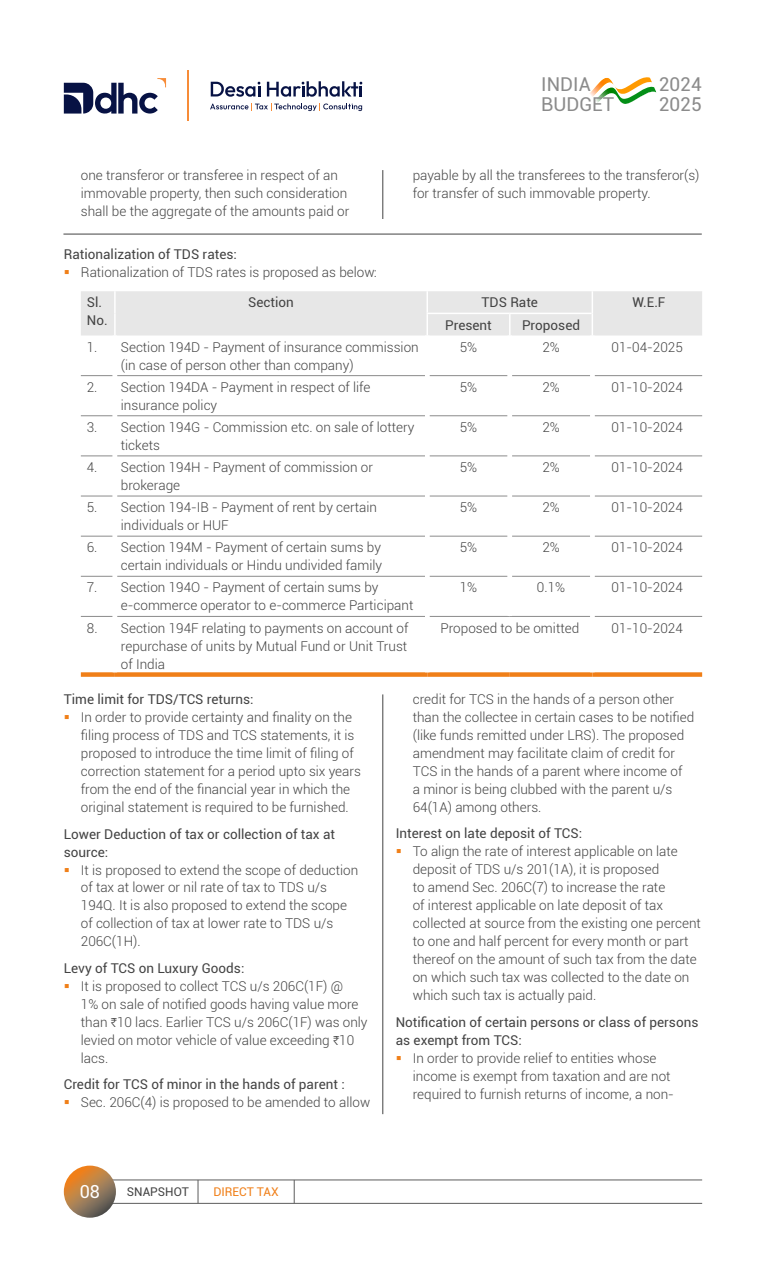
<style>
.page{position:relative;width:766px;height:1263px;background:#fff}
.page>*{position:absolute;margin:0;border:0;box-sizing:border-box;transform-origin:0 0}
.t1{font:19.05px/19.6px "Roboto";color:#8b8b8b}
.t2{font:18px "Roboto";color:#fff}
.t3{font:300 13.5px/18px "Roboto";color:#434343}
.t4{font:13.5px/18px "Roboto";color:#434343}
.t5{font:12px "Roboto";color:#f07f18}
.t6{font:12px "Roboto";color:#434343}
.s1{color:#f07f18}
.s2{font-family:"ITF Rupee";font-weight:400}
</style>
<div class="page">
<hr style="left:382px;top:170px;width:1px;height:49px;background:#434343">
<hr style="left:382px;top:694px;width:1px;height:420px;background:#434343">
<hr style="left:63px;top:234px;width:638px;height:1px;background:#434343">
<hr style="left:81px;top:375px;width:32px;height:1px;background:#8b8b8b">
<hr style="left:117px;top:375px;width:308px;height:1px;background:#8b8b8b">
<hr style="left:429px;top:375px;width:78px;height:1px;background:#8b8b8b">
<hr style="left:512px;top:375px;width:78px;height:1px;background:#8b8b8b">
<hr style="left:594px;top:375px;width:108px;height:1px;background:#8b8b8b">
<hr style="left:81px;top:415px;width:32px;height:1px;background:#8b8b8b">
<hr style="left:117px;top:415px;width:308px;height:1px;background:#8b8b8b">
<hr style="left:429px;top:415px;width:78px;height:1px;background:#8b8b8b">
<hr style="left:512px;top:415px;width:78px;height:1px;background:#8b8b8b">
<hr style="left:594px;top:415px;width:108px;height:1px;background:#8b8b8b">
<hr style="left:81px;top:455px;width:32px;height:1px;background:#8b8b8b">
<hr style="left:117px;top:455px;width:308px;height:1px;background:#8b8b8b">
<hr style="left:429px;top:455px;width:78px;height:1px;background:#8b8b8b">
<hr style="left:512px;top:455px;width:78px;height:1px;background:#8b8b8b">
<hr style="left:594px;top:455px;width:108px;height:1px;background:#8b8b8b">
<hr style="left:81px;top:496px;width:32px;height:1px;background:#8b8b8b">
<hr style="left:117px;top:496px;width:308px;height:1px;background:#8b8b8b">
<hr style="left:429px;top:496px;width:78px;height:1px;background:#8b8b8b">
<hr style="left:512px;top:496px;width:78px;height:1px;background:#8b8b8b">
<hr style="left:594px;top:496px;width:108px;height:1px;background:#8b8b8b">
<hr style="left:81px;top:536px;width:32px;height:1px;background:#8b8b8b">
<hr style="left:117px;top:536px;width:308px;height:1px;background:#8b8b8b">
<hr style="left:429px;top:536px;width:78px;height:1px;background:#8b8b8b">
<hr style="left:512px;top:536px;width:78px;height:1px;background:#8b8b8b">
<hr style="left:594px;top:536px;width:108px;height:1px;background:#8b8b8b">
<hr style="left:81px;top:576px;width:32px;height:1px;background:#8b8b8b">
<hr style="left:117px;top:576px;width:308px;height:1px;background:#8b8b8b">
<hr style="left:429px;top:576px;width:78px;height:1px;background:#8b8b8b">
<hr style="left:512px;top:576px;width:78px;height:1px;background:#8b8b8b">
<hr style="left:594px;top:576px;width:108px;height:1px;background:#8b8b8b">
<hr style="left:81px;top:616px;width:32px;height:1px;background:#8b8b8b">
<hr style="left:117px;top:616px;width:308px;height:1px;background:#8b8b8b">
<hr style="left:429px;top:616px;width:80px;height:1px;background:#8b8b8b">
<hr style="left:509px;top:616px;width:81px;height:1px;background:#8b8b8b">
<hr style="left:594px;top:616px;width:108px;height:1px;background:#8b8b8b">
<div style="left:81px;top:291px;width:621px;height:44px;background:#e7e7e7"></div>
<hr style="left:591px;top:313px;width:2px;height:22px;background:#fff">
<div style="left:81px;top:672px;width:34px;height:5px;background:#f07f18"></div>
<div style="left:115px;top:672px;width:312px;height:5px;background:#f07f18"></div>
<div style="left:427px;top:672px;width:82px;height:5px;background:#f07f18"></div>
<div style="left:509px;top:672px;width:83px;height:5px;background:#f07f18"></div>
<div style="left:592px;top:672px;width:110px;height:5px;background:#f07f18"></div>
<svg style="left:589px;top:77px;width:67px;height:27px"></svg>
<svg style="left:64px;top:78px;width:102px;height:36px"></svg>
<hr style="left:188px;top:71px;width:1px;height:50px;background:#f78c38">
<svg style="left:211px;top:82px;width:49px;height:15px"></svg>
<svg style="left:267px;top:81px;width:95px;height:16px"></svg>
<svg style="left:210px;top:103px;width:152px;height:8px"></svg>
<hr style="left:100px;top:1179px;width:602px;height:1px;background:#5c5c5c">
<svg style="left:197px;top:1180px;width:1px;height:23px"></svg>
<svg style="left:294px;top:1180px;width:1px;height:23px"></svg>
<hr style="left:100px;top:1203px;width:602px;height:1px;background:#5c5c5c">
<svg style="left:64px;top:1165px;width:52px;height:53px"></svg>
<h1 class="t1" style="left:541px;top:74px;width:74px">INDIA<br>BUDGET</h1>
<h1 class="t1" style="left:658px;top:74px;width:44px">2024<br>2025</h1>
<p class="t3" style="left:81px;top:165px;width:270px">one transferor or transferee in respect of an immovable property, then such consideration shall be the aggregate of the amounts paid or</p>
<p class="t3" style="left:412px;top:165px;width:288px">payable by all the transferees to the transferor(s) for transfer of such immovable property.</p>
<p class="t4" style="left:64px;top:244px;width:174px">Rationalization of TDS rates:</p>
<p class="t3" style="left:64px;top:262px;width:314px"><span class="s1">▪</span> Rationalization of TDS rates is proposed as below:</p>
<p class="t4" style="left:87px;top:293px;width:22px">Sl.<br>No.</p>
<p class="t4" style="left:248px;top:293px;width:47px">Section</p>
<p class="t4" style="left:481px;top:293px;width:58px">TDS Rate</p>
<p class="t4" style="left:632px;top:293px;width:34px">W.E.F</p>
<p class="t4" style="left:445px;top:315px;width:48px">Present</p>
<p class="t4" style="left:522px;top:315px;width:59px">Proposed</p>
<p class="t3" style="left:121px;top:337px;width:299px;text-indent:-34px">1. Section 194D - Payment of insurance commission (in case of person other than company)</p>
<p class="t3" style="left:459px;top:337px;width:19px">5%</p>
<p class="t3" style="left:542px;top:337px;width:19px">2%</p>
<p class="t3" style="left:611px;top:337px;width:73px">01-04-2025</p>
<p class="t3" style="left:121px;top:377px;width:251px;text-indent:-34px">2. Section 194DA - Payment in respect of life insurance policy</p>
<p class="t3" style="left:459px;top:377px;width:19px">5%</p>
<p class="t3" style="left:542px;top:377px;width:19px">2%</p>
<p class="t3" style="left:611px;top:377px;width:73px">01-10-2024</p>
<p class="t3" style="left:121px;top:418px;width:295px;text-indent:-34px">3. Section 194G - Commission etc. on sale of lottery tickets</p>
<p class="t3" style="left:459px;top:418px;width:19px">5%</p>
<p class="t3" style="left:542px;top:418px;width:19px">2%</p>
<p class="t3" style="left:611px;top:418px;width:73px">01-10-2024</p>
<p class="t3" style="left:121px;top:458px;width:253px;text-indent:-34px">4. Section 194H - Payment of commission or brokerage</p>
<p class="t3" style="left:459px;top:458px;width:19px">5%</p>
<p class="t3" style="left:542px;top:458px;width:19px">2%</p>
<p class="t3" style="left:611px;top:458px;width:73px">01-10-2024</p>
<p class="t3" style="left:121px;top:498px;width:258px;text-indent:-34px">5. Section 194-IB - Payment of rent by certain individuals or HUF</p>
<p class="t3" style="left:459px;top:498px;width:19px">5%</p>
<p class="t3" style="left:542px;top:498px;width:19px">2%</p>
<p class="t3" style="left:611px;top:498px;width:73px">01-10-2024</p>
<p class="t3" style="left:87px;top:538px;width:297px;text-align:right">6. Section 194M - Payment of certain sums by certain individuals or Hindu undivided family</p>
<p class="t3" style="left:459px;top:538px;width:19px">5%</p>
<p class="t3" style="left:542px;top:538px;width:19px">2%</p>
<p class="t3" style="left:611px;top:538px;width:73px">01-10-2024</p>
<p class="t3" style="left:121px;top:578px;width:294px;text-indent:-34px">7. Section 194O - Payment of certain sums by e-commerce operator to e-commerce Participant</p>
<p class="t3" style="left:459px;top:578px;width:19px">1%</p>
<p class="t3" style="left:537px;top:578px;width:30px">0.1%</p>
<p class="t3" style="left:611px;top:578px;width:73px">01-10-2024</p>
<p class="t3" style="left:121px;top:618px;width:289px;text-align:justify;text-indent:-34px">8. Section 194F relating to payments on account of repurchase of units by Mutual Fund or Unit Trust of India</p>
<p class="t3" style="left:440px;top:618px;width:140px">Proposed to be omitted</p>
<p class="t3" style="left:611px;top:618px;width:73px">01-10-2024</p>
<p class="t4" style="left:64px;top:690px;width:191px">Time limit for TDS/TCS returns:</p>
<p class="t3" style="left:81px;top:708px;width:281px;text-indent:-17px"><span class="s1">▪</span> In order to provide certainty and finality on the filing process of TDS and TCS statements, it is proposed to introduce the time limit of filing of correction statement for a period upto six years from the end of the financial year in which the original statement is required to be furnished.</p>
<p class="t4" style="left:64px;top:824px;width:272px">Lower Deduction of tax or collection of tax at source:</p>
<p class="t3" style="left:81px;top:860px;width:279px;text-indent:-17px"><span class="s1">▪</span> It is proposed to extend the scope of deduction of tax at lower or nil rate of tax to TDS u/s 194Q. It is also proposed to extend the scope of collection of tax at lower rate to TDS u/s 206C(1H).</p>
<p class="t4" style="left:64px;top:959px;width:182px">Levy of TCS on Luxury Goods:</p>
<p class="t3" style="left:81px;top:977px;width:288px;text-indent:-17px"><span class="s1">▪</span> It is proposed to collect TCS u/s 206C(1F) @<br>1% on sale of notified goods having value more than <span class="s2">H</span>10 lacs. Earlier TCS u/s 206C(1F) was only levied on motor vehicle of value exceeding <span class="s2">H</span>10 lacs.</p>
<p class="t4" style="left:64px;top:1075px;width:282px">Credit for TCS of minor in the hands of parent :</p>
<p class="t3" style="left:64px;top:1093px;width:308px"><span class="s1">▪</span> Sec. 206C(4) is proposed to be amended to allow</p>
<p class="t3" style="left:412px;top:690px;width:283px">credit for TCS in the hands of a person other than the collectee in certain cases to be notified (like funds remitted under LRS). The proposed amendment may facilitate claim of credit for TCS in the hands of a parent where income of<br>a minor is being clubbed with the parent u/s 64(1A) among others.</p>
<p class="t4" style="left:395px;top:824px;width:188px">Interest on late deposit of TCS:</p>
<p class="t3" style="left:412px;top:842px;width:289px;text-indent:-17px"><span class="s1">▪</span> To align the rate of interest applicable on late deposit of TDS u/s 201(1A), it is proposed<br>to amend Sec. 206C(7) to increase the rate<br>of interest applicable on late deposit of tax collected at source from the existing one percent to one and half percent for every month or part thereof on the amount of such tax from the date on which such tax was collected to the date on which such tax is actually paid.</p>
<p class="t4" style="left:395px;top:1012px;width:304px">Notification of certain persons or class of persons as exempt from TCS:</p>
<p class="t3" style="left:412px;top:1049px;width:262px;text-indent:-17px"><span class="s1">▪</span> In order to provide relief to entities whose income is exempt from taxation and are not required to furnish returns of income, a non-</p>
<h2 class="t2" style="left:80px;top:1179px;width:22px">08</h2>
<p class="t6" style="left:127px;top:1183px;width:64px">SNAPSHOT</p>
<p class="t5" style="left:213px;top:1183px;width:67px">DIRECT TAX</p>
</div>
